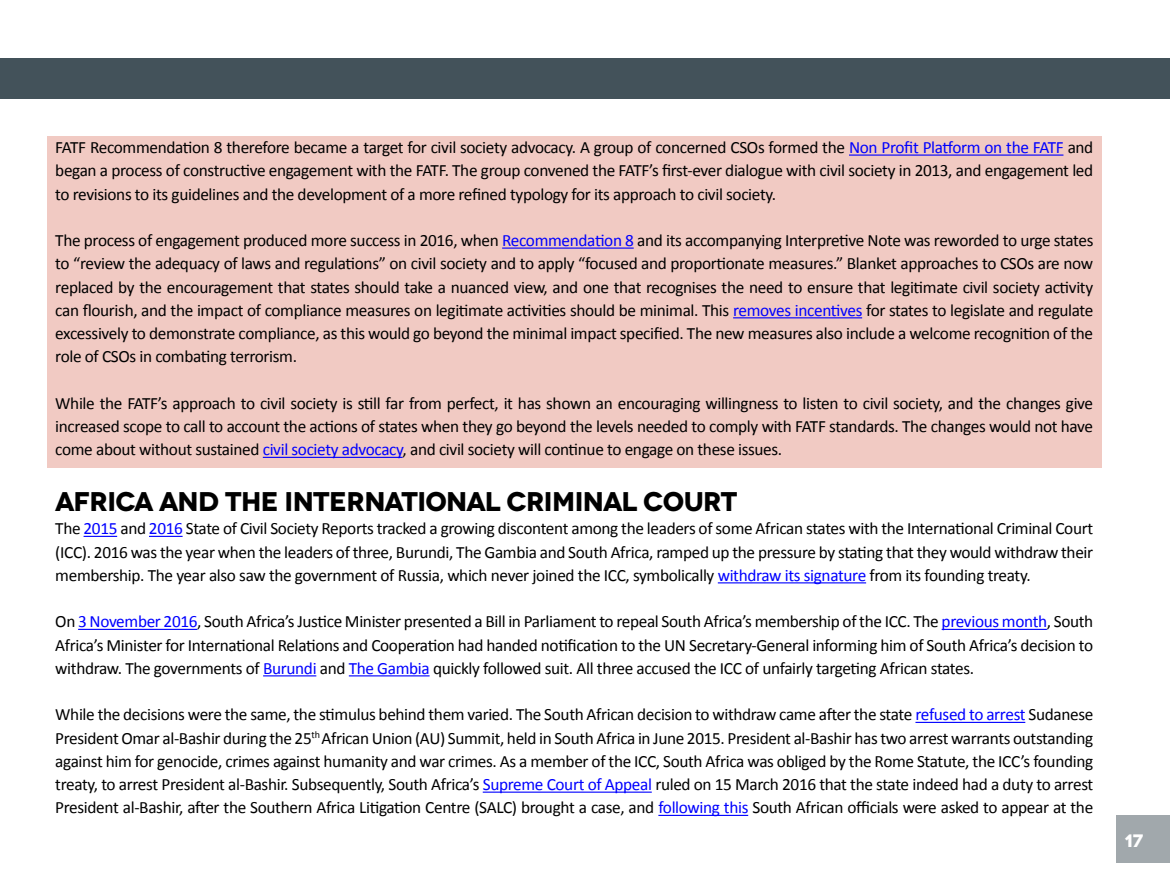
<style>
.page{position:relative;width:1170px;height:893px;background:#fff}
.page>*{position:absolute;margin:0;border:0;box-sizing:border-box;transform-origin:0 0}
.t1{font:700 27px "Novecentowide";letter-spacing:-.02em;color:#000}
.t2{font:700 18px "Novecentowide";color:#fff}
.t3{font:17.25px/23.2px "Calibri";letter-spacing:-.02em;color:#000;text-align:justify}
.s1{color:#00f}
</style>
<div class="page">
<div style="left:1115px;top:815px;width:54px;height:47px;background:#a1a8ac"></div>
<div style="left:0;top:59px;width:1169px;height:40px;background:#43525a"></div>
<div style="left:47px;top:136px;width:1054px;height:332px;background:#f1cac3"></div>
<hr style="left:848px;top:155px;width:215px;height:1px;background:#00f">
<hr style="left:502px;top:248px;width:131px;height:1px;background:#00f">
<hr style="left:733px;top:317px;width:129px;height:1px;background:#00f">
<hr style="left:263px;top:457px;width:139px;height:1px;background:#00f">
<hr style="left:84px;top:536px;width:33px;height:1px;background:#00f">
<hr style="left:149px;top:536px;width:33px;height:1px;background:#00f">
<hr style="left:717px;top:582px;width:149px;height:1px;background:#00f">
<hr style="left:78px;top:629px;width:119px;height:1px;background:#00f">
<hr style="left:941px;top:629px;width:105px;height:1px;background:#00f">
<hr style="left:263px;top:675px;width:53px;height:1px;background:#00f">
<hr style="left:349px;top:675px;width:80px;height:1px;background:#00f">
<hr style="left:915px;top:722px;width:110px;height:1px;background:#00f">
<hr style="left:482px;top:792px;width:169px;height:1px;background:#00f">
<hr style="left:658px;top:815px;width:90px;height:1px;background:#00f">
<p class="t3" style="left:55px;top:136px;width:1039px">FATF Recommendation 8 therefore became a target for civil society advocacy. A group of concerned CSOs formed the <span class="s1">Non Profit Platform on the FATF</span> and began a process of constructive engagement with the FATF. The group convened the FATF’s first-ever dialogue with civil society in 2013, and engagement led to revisions to its guidelines and the development of a more refined typology for its approach to civil society.</p>
<p class="t3" style="left:55px;top:229px;width:1039px">The process of engagement produced more success in 2016, when <span class="s1">Recommendation 8</span> and its accompanying Interpretive Note was reworded to urge states to “review the adequacy of laws and regulations” on civil society and to apply “focused and proportionate measures.” Blanket approaches to CSOs are now replaced by the encouragement that states should take a nuanced view, and one that recognises the need to ensure that legitimate civil society activity can flourish, and the impact of compliance measures on legitimate activities should be minimal. This <span class="s1">removes incentives</span> for states to legislate and regulate excessively to demonstrate compliance, as this would go beyond the minimal impact specified. The new measures also include a welcome recognition of the role of CSOs in combating terrorism.</p>
<p class="t3" style="left:55px;top:392px;width:1039px">While the FATF’s approach to civil society is still far from perfect, it has shown an encouraging willingness to listen to civil society, and the changes give increased scope to call to account the actions of states when they go beyond the levels needed to comply with FATF standards. The changes would not have come about without sustained <span class="s1">civil society advocacy</span>, and civil society will continue to engage on these issues.</p>
<h1 class="t1" style="left:55px;top:485px;width:683px">AFRICA AND THE INTERNATIONAL CRIMINAL COURT</h1>
<p class="t3" style="left:55px;top:517px;width:1039px">The <span class="s1">2015</span> and <span class="s1">2016</span> State of Civil Society Reports tracked a growing discontent among the leaders of some African states with the International Criminal Court (ICC). 2016 was the year when the leaders of three, Burundi, The Gambia and South Africa, ramped up the pressure by stating that they would withdraw their membership. The year also saw the government of Russia, which never joined the ICC, symbolically <span class="s1">withdraw its signature</span> from its founding treaty.</p>
<p class="t3" style="left:55px;top:610px;width:1039px">On <span class="s1">3 November 2016</span>, South Africa’s Justice Minister presented a Bill in Parliament to repeal South Africa’s membership of the ICC. The <span class="s1">previous month</span>, South Africa’s Minister for International Relations and Cooperation had handed notification to the UN Secretary-General informing him of South Africa’s decision to withdraw. The governments of <span class="s1">Burundi</span> and <span class="s1">The Gambia</span> quickly followed suit. All three accused the ICC of unfairly targeting African states.</p>
<p class="t3" style="left:55px;top:703px;width:1039px">While the decisions were the same, the stimulus behind them varied. The South African decision to withdraw came after the state <span class="s1">refused to arrest</span> Sudanese President Omar al-Bashir during the 25<sup>th</sup> African Union (AU) Summit, held in South Africa in June 2015. President al-Bashir has two arrest warrants outstanding against him for genocide, crimes against humanity and war crimes. As a member of the ICC, South Africa was obliged by the Rome Statute, the ICC’s founding treaty, to arrest President al-Bashir. Subsequently, South Africa’s <span class="s1">Supreme Court of Appeal</span> ruled on 15 March 2016 that the state indeed had a duty to arrest President al-Bashir, after the Southern Africa Litigation Centre (SALC) brought a case, and <span class="s1">following this</span> South African officials were asked to appear at the</p>
<p class="t2" style="left:1124px;top:829px;width:20px">17</p>
</div>
